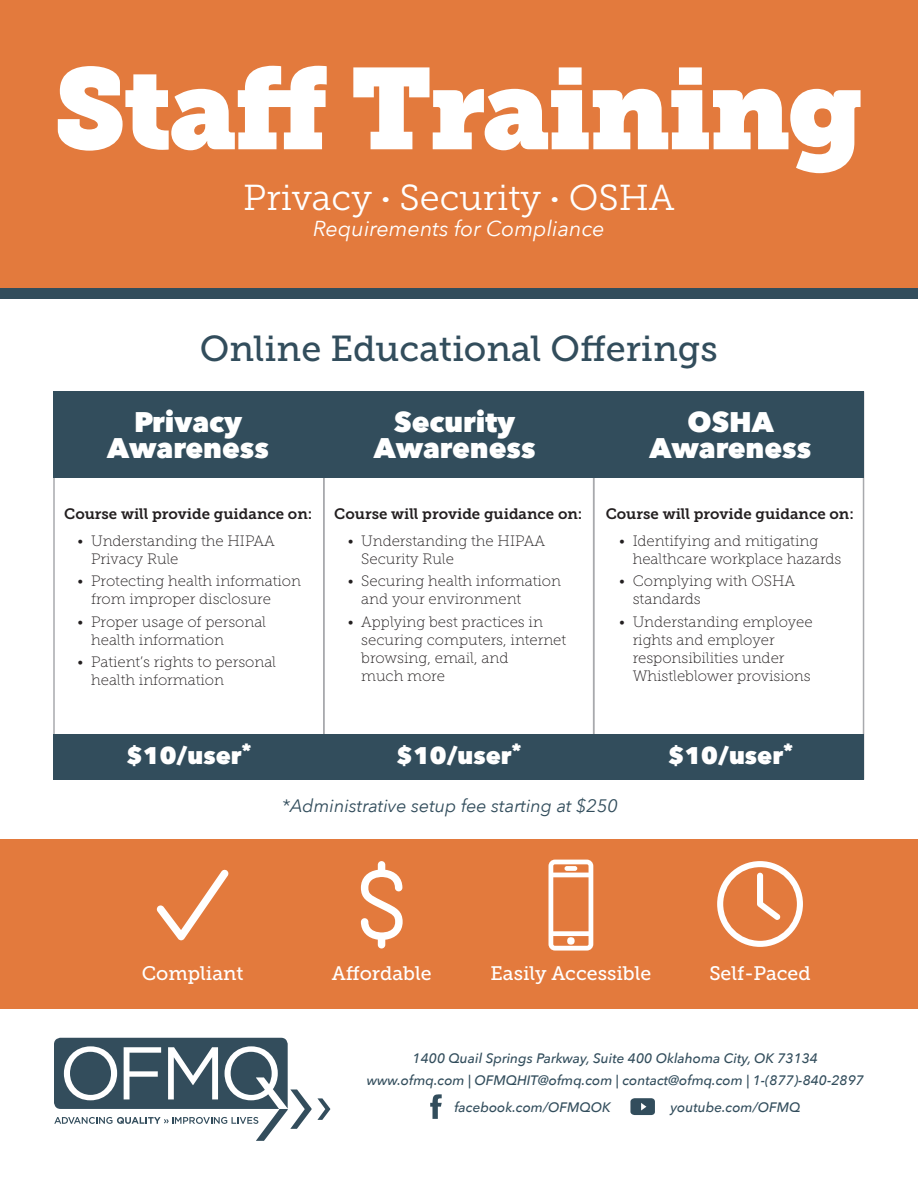
<style>
.page{position:relative;width:918px;height:1188px;background:#fff}
.page>*{position:absolute;margin:0;border:0;box-sizing:border-box;transform-origin:0 0}
.t1{font:113.85px "Museo Slab";letter-spacing:-.025em;color:#fff}
.t2{font:36px "Museo Slab 500";color:#324d5c}
.t3{font:36px "Museo Slab 300";color:#fff}
.t4{font:800 28.35px/26.5px "Avenir Next";color:#fff;text-align:center}
.t5{font:800 24px "Avenir Next";color:#fff}
.t6{font:italic 21.6px "Avenir Next";color:#fff}
.t7{font:19.5px "Museo Slab 500";color:#fff}
.t8{font:italic 18px "Avenir Next";color:#324d5c}
.t9{font:15px/18px "Museo Slab 100";color:#231f20}
.t10{font:15px "Museo Slab 700";color:#231f20}
.t11{font:italic 500 13.65px/22px "Avenir Next";color:#324d5c;text-align:center}
.s1{font-family:"Avenir Next";font-weight:600}
</style>
<div class="page">
<div style="left:0;top:0;width:918px;height:288px;background:#e37a3d"></div>
<div style="left:0;top:839px;width:918px;height:170px;background:#e37a3d"></div>
<div style="left:0;top:288px;width:918px;height:11px;background:#324d5c"></div>
<div style="left:594px;top:392px;width:270px;height:86px;background:#324d5c"></div>
<div style="left:594px;top:734px;width:270px;height:46px;background:#324d5c"></div>
<div style="left:53px;top:392px;width:270px;height:86px;background:#324d5c"></div>
<div style="left:53px;top:734px;width:270px;height:46px;background:#324d5c"></div>
<div style="left:323px;top:392px;width:271px;height:86px;background:#324d5c"></div>
<div style="left:323px;top:734px;width:271px;height:46px;background:#324d5c"></div>
<svg style="left:156px;top:869px;width:73px;height:71px"></svg>
<svg style="left:717px;top:861px;width:86px;height:86px"></svg>
<svg style="left:549px;top:860px;width:44px;height:91px"></svg>
<div style="left:565px;top:866px;width:12px;height:5px;background:#fff;border-radius:2px"></div>
<svg style="left:361px;top:861px;width:42px;height:88px"></svg>
<svg style="left:54px;top:1038px;width:276px;height:103px"></svg>
<svg style="left:430px;top:1094px;width:12px;height:25px"></svg>
<svg style="left:630px;top:1098px;width:25px;height:17px"></svg>
<h1 class="t1" style="left:54px;top:42px;width:811px">Staff Training</h1>
<h2 class="t3" style="left:243px;top:178px;width:433px">Privacy <span class="s1">⋅</span> Security <span class="s1">⋅</span> OSHA</h2>
<h3 class="t6" style="left:313px;top:210px;width:293px">Requirements for Compliance</h3>
<h2 class="t2" style="left:200px;top:329px;width:519px">Online Educational Offerings</h2>
<h3 class="t4" style="left:107px;top:408px;width:163px">Privacy<br>Awareness</h3>
<p class="t10" style="left:64px;top:505px;width:250px">Course will provide guidance on:</p>
<p class="t9" style="left:91px;top:532px;width:185px;text-indent:-14px">• Understanding the HIPAA<br>Privacy Rule</p>
<p class="t9" style="left:91px;top:572px;width:211px;text-indent:-14px">• Protecting health information from improper disclosure</p>
<p class="t9" style="left:91px;top:613px;width:176px;text-indent:-14px">• Proper usage of personal health information</p>
<p class="t9" style="left:91px;top:653px;width:186px;text-indent:-14px">• Patient’s rights to personal health information</p>
<h3 class="t5" style="left:126px;top:741px;width:127px">$10/user<sup>*</sup></h3>
<h3 class="t4" style="left:374px;top:408px;width:163px">Security<br>Awareness</h3>
<p class="t10" style="left:334px;top:505px;width:250px">Course will provide guidance on:</p>
<p class="t9" style="left:361px;top:532px;width:185px;text-indent:-14px">• Understanding the HIPAA<br>Security Rule</p>
<p class="t9" style="left:361px;top:572px;width:201px;text-indent:-14px">• Securing health information and your environment</p>
<p class="t9" style="left:361px;top:613px;width:207px;text-indent:-14px">• Applying best practices in securing computers, internet browsing, email, and<br>much more</p>
<h3 class="t4" style="left:650px;top:408px;width:163px">OSHA<br>Awareness</h3>
<p class="t10" style="left:606px;top:505px;width:250px">Course will provide guidance on:</p>
<p class="t9" style="left:633px;top:532px;width:210px;text-indent:-14px">• Identifying and mitigating healthcare workplace hazards</p>
<p class="t9" style="left:633px;top:572px;width:164px;text-indent:-14px">• Complying with OSHA standards</p>
<p class="t9" style="left:633px;top:613px;width:181px;text-indent:-14px">• Understanding employee rights and employer responsibilities under<br>Whistleblower provisions</p>
<h3 class="t5" style="left:396px;top:741px;width:127px">$10/user<sup>*</sup></h3>
<h3 class="t5" style="left:668px;top:741px;width:127px">$10/user<sup>*</sup></h3>
<p class="t8" style="left:282px;top:791px;width:337px">*Administrative setup fee starting at $250</p>
<h3 class="t7" style="left:142px;top:962px;width:103px">Compliant</h3>
<h3 class="t7" style="left:332px;top:962px;width:101px">Affordable</h3>
<h3 class="t7" style="left:491px;top:962px;width:162px">Easily Accessible</h3>
<h3 class="t7" style="left:709px;top:962px;width:103px">Self-Paced</h3>
<p class="t11" style="left:367px;top:1047px;width:499px">1400 Quail Springs Parkway, Suite 400 Oklahoma City, OK 73134 www.ofmq.com | OFMQHIT@ofmq.com | contact@ofmq.com | 1-(877)-840-2897</p>
<p class="t11" style="left:454px;top:1096px;width:158px">facebook.com/OFMQOK</p>
<p class="t11" style="left:670px;top:1096px;width:132px">youtube.com/OFMQ</p>
</div>
